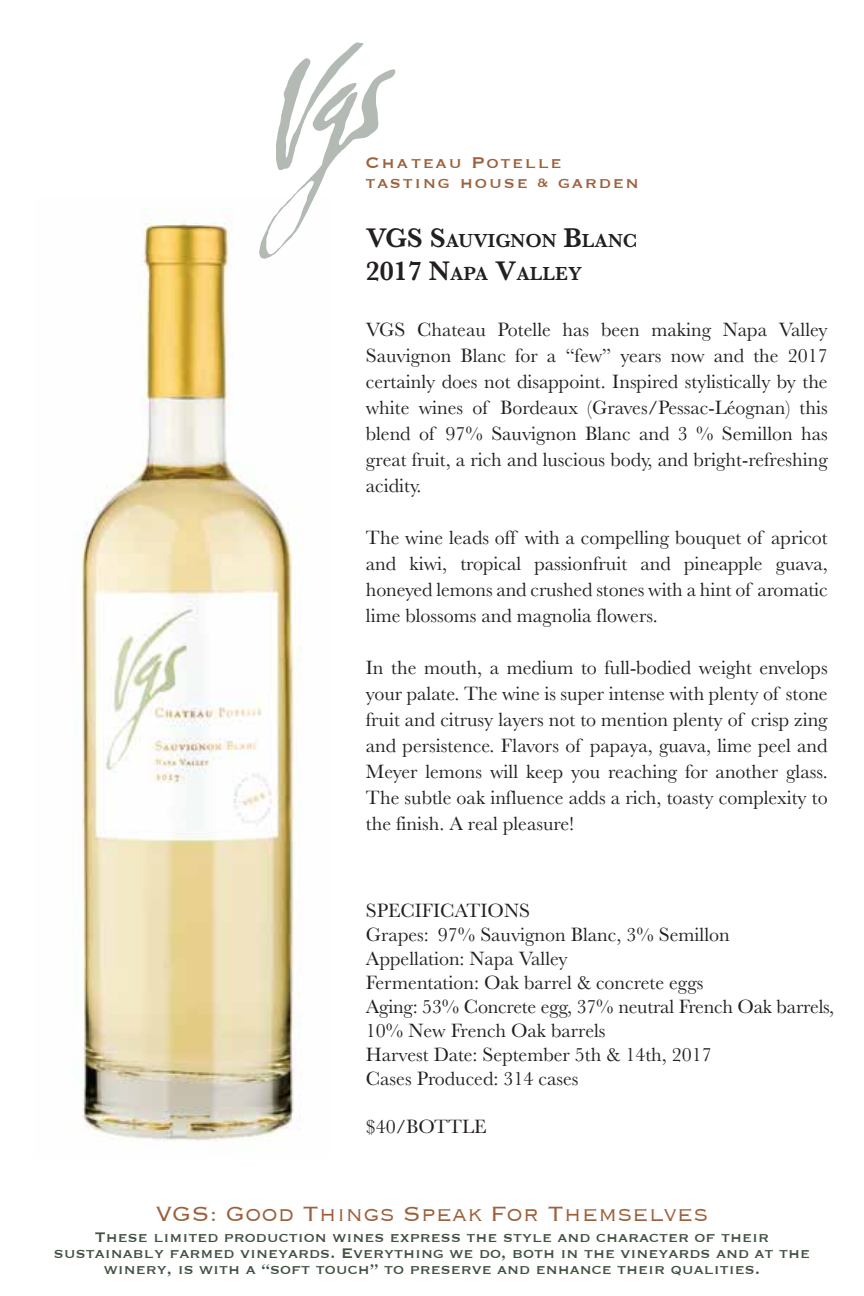
<style>
.page{position:relative;width:864px;height:1296px;background:#fff}
.page>*{position:absolute;margin:0;border:0;box-sizing:border-box;transform-origin:0 0}
.t1{font:300 26.8px "Copperplate";color:#9c603c}
.t2{font:20.2px/20.2px "Copperplate";letter-spacing:.08em;color:#9c603c}
.t3{font:20px/26px "Baskerville";color:#231f20;text-align:justify}
.t4{font:600 19.6px/33.6px "Baskerville";color:#231f20}
.t5{font:18px/16px "Copperplate";color:#415142;text-align:center}
.s1{font-size:16.2px}
.s2{font-size:28px}
</style>
<div class="page">
<img style="left:75px;top:208px;width:226px;height:933px">
<svg style="left:259px;top:42px;width:136px;height:217px"></svg>
<p class="t2" style="left:365px;top:151px;width:275px">Chateau Potelle tasting house <span class="s1">&amp;</span> garden</p>
<p class="t4" style="left:366px;top:223px;width:273px"><span class="s2">VGS S</span>AUVIGNON <span class="s2">B</span>LANC<br><span class="s2">2017 N</span>APA <span class="s2">V</span>ALLEY</p>
<p class="t3" style="left:366px;top:317px;width:463px">VGS Chateau Potelle has been making Napa Valley Sauvignon Blanc for a “few” years now and the 2017 certainly does not disappoint. Inspired stylistically by the white wines of Bordeaux (Graves/Pessac-Léognan) this blend of 97% Sauvignon Blanc and 3 % Semillon has great fruit, a rich and luscious body, and bright-refreshing acidity.</p>
<p class="t3" style="left:366px;top:525px;width:463px">The wine leads off with a compelling bouquet of apricot and kiwi, tropical passionfruit and pineapple guava, honeyed lemons and crushed stones with a hint of aromatic lime blossoms and magnolia flowers.</p>
<p class="t3" style="left:366px;top:655px;width:463px">In the mouth, a medium to full-bodied weight envelops your palate. The wine is super intense with plenty of stone fruit and citrusy layers not to mention plenty of crisp zing and persistence. Flavors of papaya, guava, lime peel and Meyer lemons will keep you reaching for another glass.<br>The subtle oak influence adds a rich, toasty complexity to the finish. A real pleasure!</p>
<p class="t3" style="left:366px;top:899px;width:470px;line-height:24px;text-align:left">SPECIFICATIONS<br>Grapes: 97% Sauvignon Blanc, 3% Semillon<br>Appellation: Napa Valley<br>Fermentation: Oak barrel &amp; concrete eggs<br>Aging: 53% Concrete egg, 37% neutral French Oak barrels, 10% New French Oak barrels<br>Harvest Date: September 5th &amp; 14th, 2017<br>Cases Produced: 314 cases</p>
<p class="t3" style="left:366px;top:1114px;width:122px">$40/BOTTLE</p>
<h1 class="t1" style="left:156px;top:1196px;width:554px">VGS: Good Things Speak For Themselves</h1>
<p class="t5" style="left:54px;top:1228px;width:758px">These limited production wines express the style and character of their sustainably farmed vineyards. Everything we do, both in the vineyards and at the winery, is with a “soft touch” to preserve and enhance their qualities.</p>
</div>
